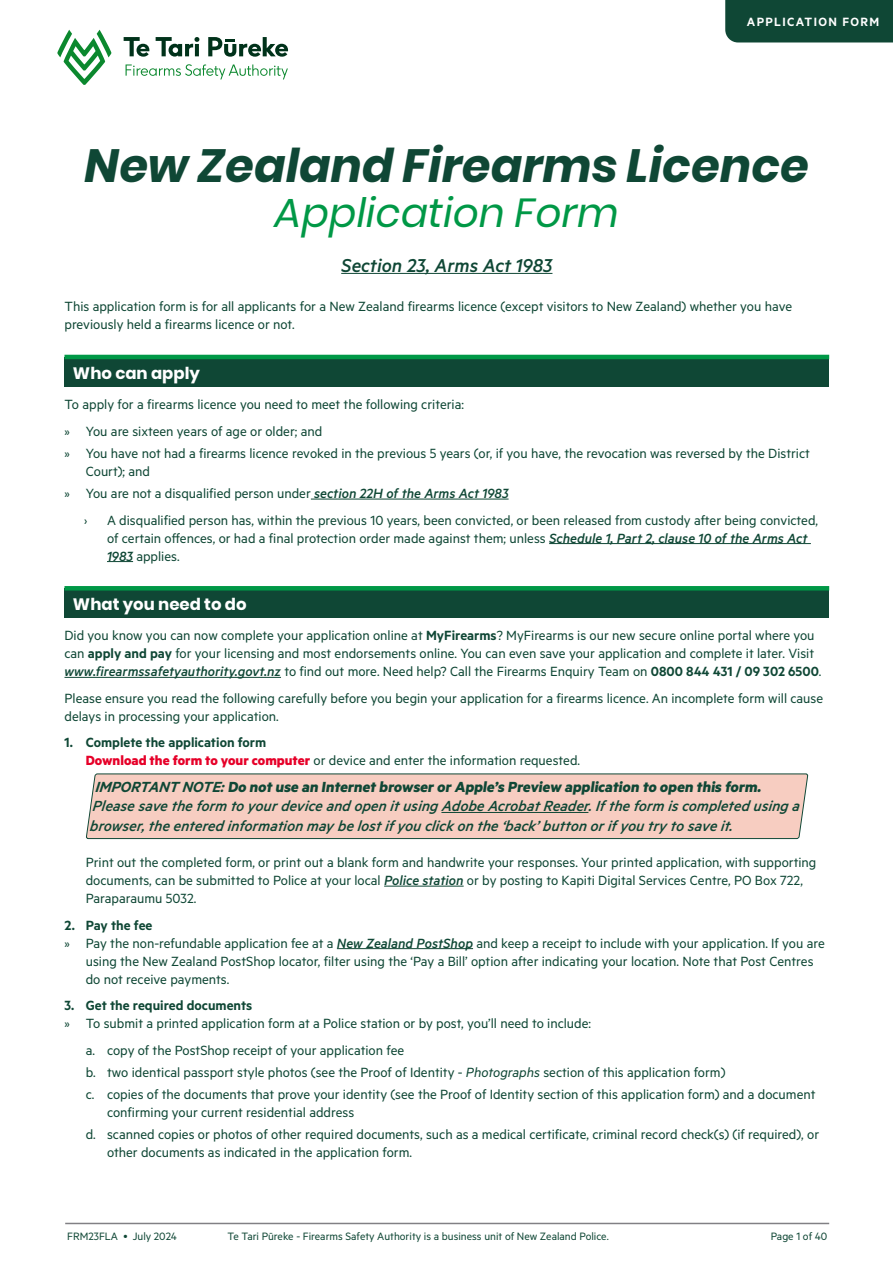
<style>
.page{position:relative;width:893px;height:1263px;background:#fff}
.page>*{position:absolute;margin:0;border:0;box-sizing:border-box;transform-origin:0 0}
.t1{font:italic 700 46.5px "Poppins";color:#0f4735}
.t2{font:italic 40.5px "Poppins";color:#009846}
.t3{font:italic 500 21px "Metric";color:#0f4735}
.t4{font:italic 500 16.5px/19.8px "Metric";letter-spacing:-.005em;color:#0f4735}
.t5{font:700 16.5px "Poppins";color:#fff}
.t6{font:15px/18px "Metric";color:#0f4735}
.t7{font:600 15px "Metric";color:#0f4735}
.t8{font:600 13.5px "Metric";letter-spacing:.1em;color:#fff}
.t9{font:12px "Metric";color:#0f4735}
.s1{font-weight:500;font-style:italic}
.s2{font-weight:600}
.s3{font-weight:700;color:#e60029}
.s4{font-weight:700;font-style:normal}
.s5{font-style:italic}
</style>
<div class="page">
<div style="left:725px;top:0;width:168px;height:42px;background:#0f4735"></div>
<hr style="left:341px;top:273px;width:211px;height:1px;background:#0f4735">
<hr style="left:311px;top:499px;width:198px;height:1px;background:#0f4735">
<hr style="left:549px;top:543px;width:262px;height:1px;background:#0f4735">
<svg style="left:107px;top:561px;width:26px;height:1px"></svg>
<hr style="left:64px;top:677px;width:217px;height:1px;background:#0f4735">
<hr style="left:384px;top:886px;width:80px;height:1px;background:#0f4735">
<hr style="left:337px;top:948px;width:136px;height:1px;background:#0f4735">
<div style="left:64px;top:357px;width:765px;height:30px;background:#0f4735"></div>
<hr style="left:64px;top:355px;width:765px;height:4px;background:#009846">
<div style="left:64px;top:588px;width:765px;height:30px;background:#0f4735"></div>
<hr style="left:64px;top:586px;width:765px;height:4px;background:#009846">
<div style="left:86px;top:773px;width:722px;height:66px;background:#f7cdc1"></div>
<svg style="left:57px;top:30px;width:54px;height:55px"></svg>
<svg style="left:126px;top:64px;width:162px;height:15px"></svg>
<svg style="left:124px;top:37px;width:25px;height:20px"></svg>
<svg style="left:156px;top:37px;width:43px;height:20px"></svg>
<svg style="left:208px;top:37px;width:80px;height:20px"></svg>
<hr style="left:65px;top:1223px;width:764px;height:1px;background:#818084">
<p class="t8" style="left:747px;top:14px;width:134px">APPLICATION FORM</p>
<h1 class="t1" style="left:85px;top:139px;width:726px">New Zealand Firearms Licence</h1>
<h2 class="t2" style="left:275px;top:189px;width:345px">Application Form</h2>
<h3 class="t3" style="left:341px;top:253px;width:213px">Section 23, Arms Act 1983</h3>
<p class="t6" style="left:64px;top:297px;width:729px">This application form is for all applicants for a New Zealand firearms licence (except visitors to New Zealand) whether you have previously held a firearms licence or not.</p>
<p class="t5" style="left:73px;top:363px;width:128px">Who can apply</p>
<p class="t6" style="left:64px;top:390px;width:401px;line-height:26.5px">To apply for a firearms licence you need to meet the following criteria: » You are sixteen years of age or older; and</p>
<p class="t6" style="left:86px;top:443px;width:726px;text-indent:-21px">» You have not had a firearms licence revoked in the previous 5 years (or, if you have, the revocation was reversed by the District<br>Court); and</p>
<p class="t6" style="left:84px;top:479px;width:426px;line-height:26.5px;text-indent:-20px">» You are not a disqualified person under <span class="s1">section 22H of the Arms Act 1983 </span>›</p>
<p class="t6" style="left:107px;top:510px;width:713px">A disqualified person has, within the previous 10 years, been convicted, or been released from custody after being convicted, of certain offences, or had a final protection order made against them; unless <span class="s1">Schedule 1, Part 2, clause 10 of the Arms Act<br>1983</span> applies.</p>
<p class="t5" style="left:73px;top:595px;width:175px">What you need to do</p>
<p class="t6" style="left:64px;top:626px;width:758px">Did you know you can now complete your application online at <span class="s2">MyFirearms</span>? MyFirearms is our new secure online portal where you can <span class="s2">apply and pay</span> for your licensing and most endorsements online. You can even save your application and complete it later. Visit <span class="s1">www.firearmssafetyauthority.govt.nz</span> to find out more. Need help? Call the Firearms Enquiry Team on <span class="s2">0800 844 431 / 09 302 6500</span>.</p>
<p class="t6" style="left:64px;top:689px;width:760px">Please ensure you read the following carefully before you begin your application for a firearms licence. An incomplete form will cause delays in processing your application.</p>
<p class="t6" style="left:86px;top:733px;width:496px;text-indent:-21px"><span class="s2">1. Complete the application form<br></span><span class="s3">Download the form to your computer</span> or device and enter the information requested.</p>
<p class="t4" style="left:90px;top:776px;width:714px;text-indent:6px"><span class="s2">IMPORTANT NOTE:</span> <span class="s4">Do not use an Internet browser or Apple’s Preview application to open this form.<br></span>Please save the form to your device and op en it using Adobe Acrobat Reader. If the form is completed using a browser, the entered information may be lost if you click on the ‘back’ button or if you try to save it.</p>
<p class="t6" style="left:86px;top:853px;width:732px">Print out the completed form, or print out a blank form and handwrite your responses. Your printed application, with supporting documents, can be submitted to Police at your local <span class="s1">Police station</span> or by posting to Kapiti Digital Services Centre, PO Box 722,<br>Paraparaumu 5032.</p>
<p class="t7" style="left:64px;top:916px;width:90px">2. Pay the fee</p>
<p class="t6" style="left:64px;top:933px;width:762px">» Pay the non-refundable application fee at a <span class="s1">New Zealand PostShop</span> and keep a receipt to include with your application. If you are</p>
<p class="t6" style="left:86px;top:951px;width:729px">using the New Zealand PostShop locator, filter using the ‘Pay a Bill’ option after indicating your location. Note that Post Centres</p>
<p class="t6" style="left:86px;top:969px;width:145px">do not receive payments.</p>
<p class="t7" style="left:64px;top:996px;width:189px">3. Get the required documents</p>
<p class="t6" style="left:86px;top:1009px;width:507px;line-height:26.5px;text-indent:-21px">» To submit a printed application form at a Police station or by post, you’ll need to include: a. copy of the PostShop receipt of your application fee</p>
<p class="t6" style="left:86px;top:1060px;width:731px;line-height:22.2px">b. two identical passport style photos (see the Proof of Identity - <span class="s5">Photographs</span> section of this application form)<br>c. copies of the documents that prove your identity (see the Proof of Identity section of this application form) and a document</p>
<p class="t6" style="left:86px;top:1101px;width:735px;line-height:22.2px;text-indent:21px">confirming your current residential address<br>d. scanned copies or photos of other required documents, such as a medical certificate, criminal record check(s) (if required), or</p>
<p class="t6" style="left:107px;top:1143px;width:307px">other documents as indicated in the application form.</p>
<p class="t9" style="left:67px;top:1229px;width:111px">FRM23FLA • July 2024</p>
<p class="t9" style="left:227px;top:1229px;width:383px">Te Tari Pūreke - Firearms Safety Authority is a business unit of New Zealand Police.</p>
<p class="t9" style="left:771px;top:1229px;width:58px">Page 1 of 40</p>
</div>
